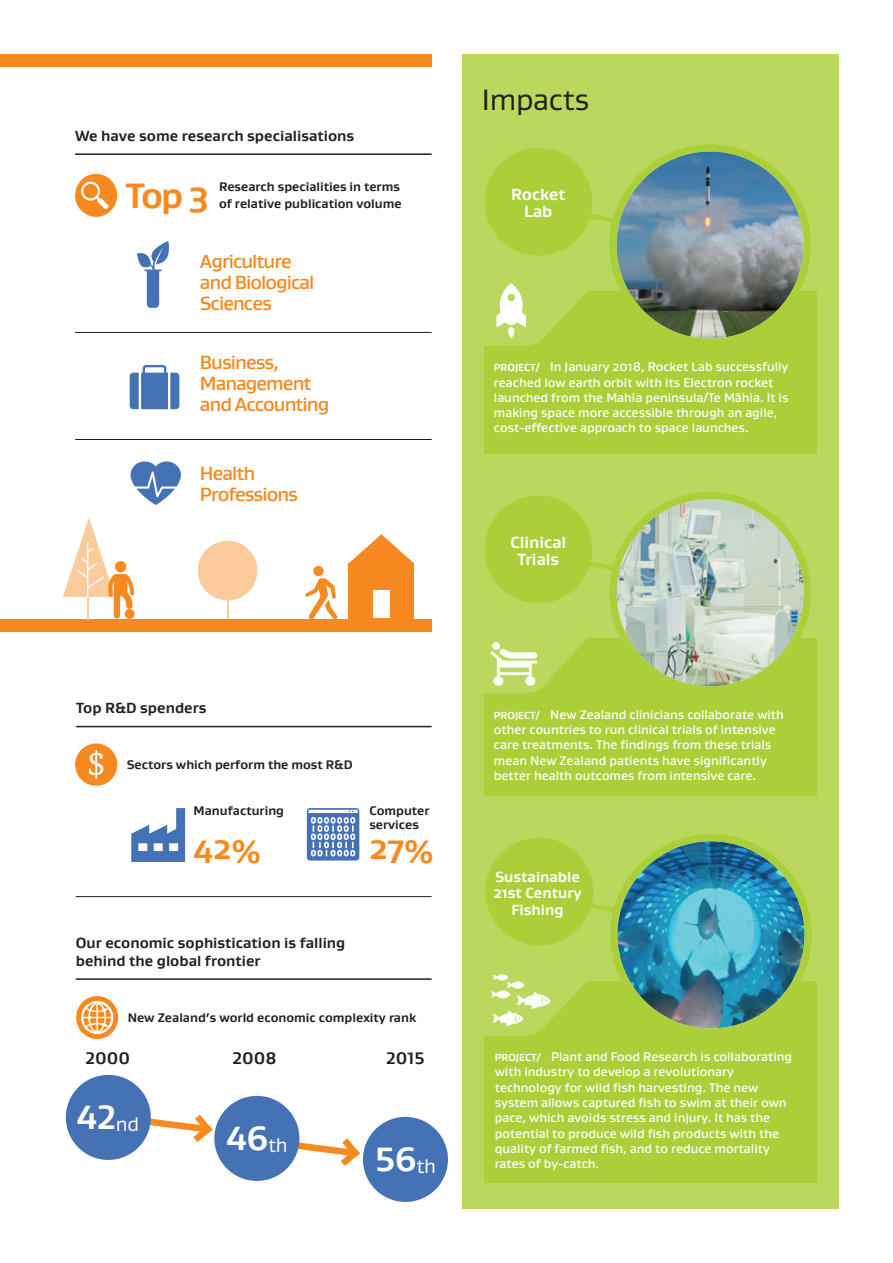
<style>
.page{position:relative;width:893px;height:1263px;background:#fff}
.page>*{position:absolute;margin:0;border:0;box-sizing:border-box;transform-origin:0 0}
.t1{font:700 36px "Gustan";color:#f6891f}
.t2{font:700 34.35px "Gustan";color:#fff}
.t3{font:700 33px "Gustan";color:#f6891f}
.t4{font:30px "Gustan";letter-spacing:-.01em;color:#231f20}
.t5{font:500 19.5px/21px "Gustan";letter-spacing:-.05em;color:#f6891f}
.t6{font:700 17.1px "Gustan";color:#231f20}
.t7{font:700 16.5px/16.5px "Gustan";color:#fff;text-align:center}
.t8{font:700 15px/18px "Gustan";color:#231f20}
.t9{font:700 15px/16.5px "Gustan";color:#fff;text-align:center}
.t10{font:500 12.75px/15.3px "Gustan";color:#fff}
.t11{font:700 12.75px/16.5px "Gustan";color:#231f20}
.s1{font-weight:700;font-size:10.5px}
.s2{font-weight:400;font-size:20.1px}
</style>
<div class="page">
<div style="left:462px;top:54px;width:377px;height:1155px;background:#bad75e"></div>
<div style="left:485px;top:981px;width:332px;height:201px;background:#abcf38"></div>
<svg style="left:524px;top:888px;width:280px;height:58px"></svg>
<svg style="left:614px;top:838px;width:194px;height:194px"></svg>
<img style="left:617px;top:841px;width:188px;height:187px;border-radius:94px">
<div style="left:610px;top:834px;width:202px;height:201px;border:7px solid #abcf38;border-radius:50%"></div>
<div style="left:485px;top:838px;width:108px;height:107px;background:#abcf38;border-radius:50%"></div>
<div style="left:484px;top:639px;width:332px;height:157px;background:#abcf38"></div>
<svg style="left:524px;top:546px;width:287px;height:57px"></svg>
<svg style="left:613px;top:495px;width:194px;height:195px"></svg>
<img style="left:616px;top:499px;width:188px;height:187px;border-radius:94px">
<div style="left:609px;top:492px;width:202px;height:201px;border:7px solid #abcf38;border-radius:50%"></div>
<div style="left:484px;top:495px;width:108px;height:108px;background:#abcf38;border-radius:50%"></div>
<svg style="left:484px;top:638px;width:105px;height:55px"></svg>
<div style="left:484px;top:291px;width:332px;height:163px;background:#abcf38"></div>
<svg style="left:580px;top:199px;width:231px;height:64px"></svg>
<div style="left:613px;top:148px;width:194px;height:194px;background:#abcf38;border-radius:50%"></div>
<img style="left:616px;top:151px;width:188px;height:188px;border-radius:94px">
<div style="left:609px;top:144px;width:202px;height:202px;border:7px solid #abcf38;border-radius:50%"></div>
<div style="left:484px;top:148px;width:108px;height:108px;background:#abcf38;border-radius:50%"></div>
<svg style="left:484px;top:283px;width:103px;height:63px"></svg>
<div style="left:0;top:54px;width:432px;height:13px;background:#f6891f"></div>
<div style="left:0;top:619px;width:432px;height:13px;background:#f6891f"></div>
<svg style="left:130px;top:365px;width:49px;height:44px"></svg>
<svg style="left:130px;top:461px;width:51px;height:44px"></svg>
<hr style="left:75px;top:153px;width:357px;height:2px;background:#231f20">
<svg style="left:305px;top:578px;width:32px;height:41px"></svg>
<div style="left:313px;top:566px;width:11px;height:10px;background:#f6891f;border-radius:50%"></div>
<div style="left:198px;top:541px;width:59px;height:59px;background:#fccb9c;border-radius:50%"></div>
<svg style="left:227px;top:600px;width:1px;height:19px"></svg>
<div style="left:77px;top:175px;width:39px;height:40px;background:#f6891f;border-radius:50%"></div>
<div style="left:75px;top:174px;width:42px;height:43px;border:3px solid #f6891f;border-radius:50%"></div>
<svg style="left:137px;top:241px;width:32px;height:67px"></svg>
<svg style="left:81px;top:182px;width:28px;height:27px"></svg>
<hr style="left:75px;top:332px;width:357px;height:1px;background:#231f20">
<hr style="left:75px;top:439px;width:357px;height:1px;background:#231f20">
<svg style="left:63px;top:518px;width:71px;height:101px"></svg>
<div style="left:349px;top:563px;width:65px;height:58px;background:#f6891f"></div>
<svg style="left:349px;top:534px;width:65px;height:29px"></svg>
<div style="left:373px;top:590px;width:17px;height:28px;background:#fff"></div>
<svg style="left:485px;top:974px;width:102px;height:61px"></svg>
<svg style="left:295px;top:1138px;width:65px;height:28px"></svg>
<svg style="left:147px;top:1114px;width:65px;height:28px"></svg>
<div style="left:78px;top:997px;width:39px;height:40px;background:#f6891f;border-radius:50%"></div>
<div style="left:76px;top:996px;width:42px;height:43px;border:3px solid #f6891f;border-radius:50%"></div>
<div style="left:81px;top:1001px;width:32px;height:33px;border:2px solid #fff;border-radius:50%"></div>
<svg style="left:82px;top:1002px;width:30px;height:31px"></svg>
<hr style="left:76px;top:978px;width:356px;height:2px;background:#231f20">
<div style="left:363px;top:1117px;width:85px;height:85px;background:#4472b4;border-radius:50%"></div>
<div style="left:214px;top:1096px;width:85px;height:85px;background:#4472b4;border-radius:50%"></div>
<div style="left:66px;top:1075px;width:85px;height:85px;background:#4472b4;border-radius:50%"></div>
<div style="left:75px;top:743px;width:42px;height:43px;background:#f6891f;border-radius:50%"></div>
<svg style="left:89px;top:750px;width:14px;height:29px"></svg>
<hr style="left:76px;top:726px;width:356px;height:1px;background:#231f20">
<hr style="left:76px;top:896px;width:356px;height:1px;background:#231f20">
<svg style="left:131px;top:808px;width:54px;height:54px"></svg>
<svg style="left:307px;top:808px;width:52px;height:52px"></svg>
<p class="t8" style="left:75px;top:126px;width:281px">We have some research specialisations</p>
<p class="t11" style="left:219px;top:178px;width:184px">Research specialities in terms of relative publication volume</p>
<h1 class="t1" style="left:126px;top:171px;width:84px">Top 3</h1>
<h3 class="t5" style="left:200px;top:250px;width:116px">Agriculture and Biological<br>Sciences</h3>
<h3 class="t5" style="left:200px;top:351px;width:131px">Business,<br>Management and Accounting</h3>
<h3 class="t5" style="left:200px;top:462px;width:100px">Health<br>Professions</h3>
<h3 class="t4" style="left:482px;top:80px;width:109px">Impacts</h3>
<p class="t7" style="left:511px;top:186px;width:56px">Rocket<br>Lab</p>
<p class="t10" style="left:494px;top:359px;width:296px"><span class="s1">PROJECT/</span> In January 2018, Rocket Lab successfully reached low earth orbit with its Electron rocket launched from the Mahia peninsula/Te Māhia. It is making space more accessible through an agile, cost-effective approach to space launches.</p>
<p class="t7" style="left:510px;top:534px;width:57px">Clinical<br>Trials</p>
<p class="t8" style="left:76px;top:698px;width:132px">Top R&amp;D spenders</p>
<p class="t11" style="left:127px;top:756px;width:227px">Sectors which perform the most R&amp;D</p>
<p class="t11" style="left:194px;top:802px;width:92px">Manufacturing</p>
<h3 class="t3" style="left:194px;top:826px;width:69px">42%</h3>
<p class="t11" style="left:369px;top:804px;width:62px;line-height:13.5px">Computer services</p>
<h3 class="t3" style="left:369px;top:826px;width:66px">27%</h3>
<p class="t8" style="left:76px;top:933px;width:271px">Our economic sophistication is falling behind the global frontier</p>
<p class="t11" style="left:128px;top:1009px;width:290px">New Zealand’s world economic complexity rank</p>
<h3 class="t6" style="left:86px;top:1046px;width:46px">2000</h3>
<h2 class="t2" style="left:77px;top:1095px;width:64px">42<span class="s2">nd</span></h2>
<h3 class="t6" style="left:233px;top:1046px;width:46px">2008</h3>
<h2 class="t2" style="left:226px;top:1116px;width:63px">46<span class="s2">th</span></h2>
<h3 class="t6" style="left:386px;top:1046px;width:40px">2015</h3>
<h2 class="t2" style="left:375px;top:1137px;width:63px">56<span class="s2">th</span></h2>
<p class="t10" style="left:494px;top:706px;width:292px"><span class="s1">PROJECT/</span> New Zealand clinicians collaborate with other countries to run clinical trials of intensive care treatments. The findings from these trials mean New Zealand patients have significantly better health outcomes from intensive care.</p>
<p class="t9" style="left:493px;top:868px;width:90px">Sustainable<br>21st Century<br>Fishing</p>
<p class="t10" style="left:495px;top:1049px;width:299px"><span class="s1">PROJECT/</span> Plant and Food Research is collaborating with industry to develop a revolutionary technology for wild fish harvesting. The new system allows captured fish to swim at their own pace, which avoids stress and injury. It has the potential to produce wild fish products with the quality of farmed fish, and to reduce mortality rates of by-catch.</p>
</div>
